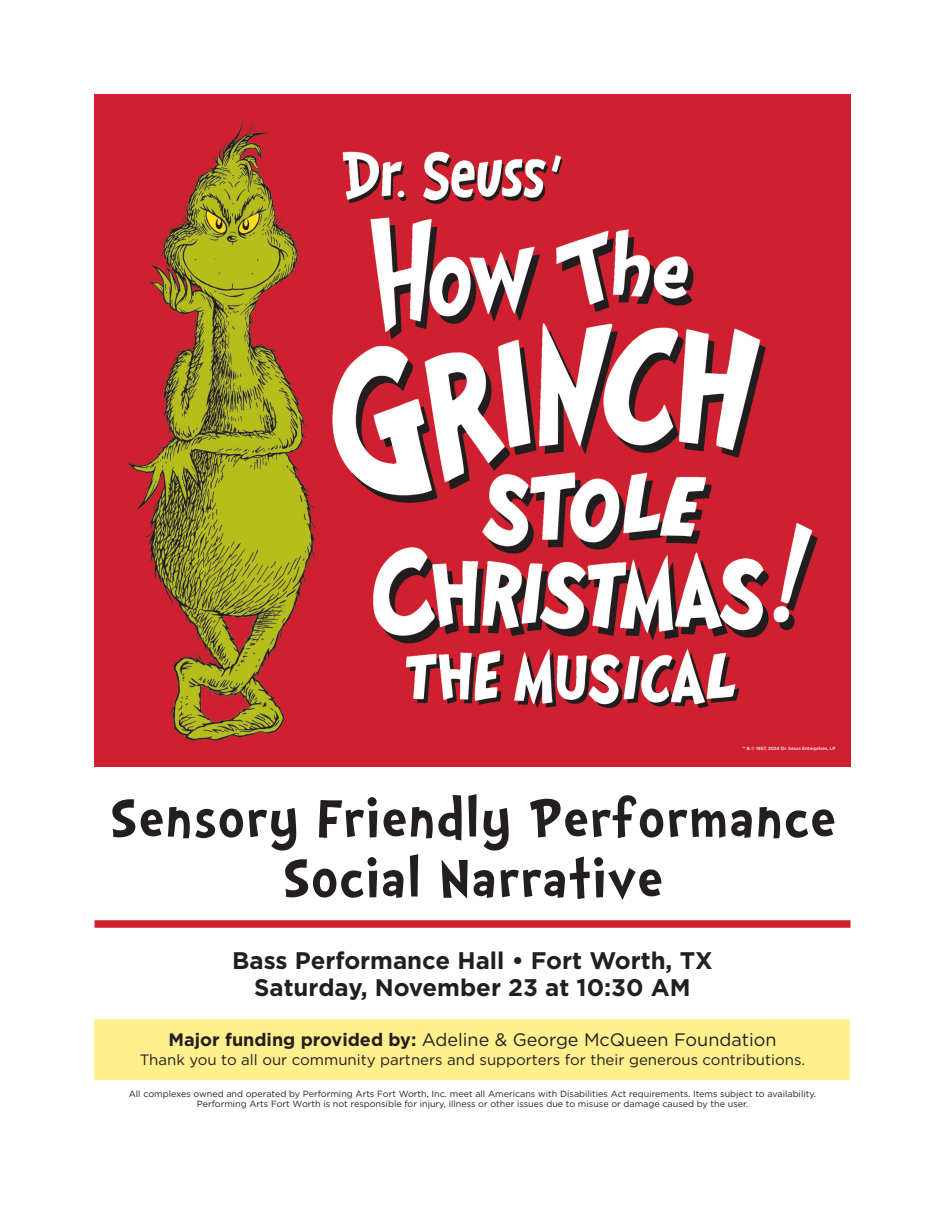
<style>
.page{position:relative;width:945px;height:1215px;background:#fff}
.page>*{position:absolute;margin:0;border:0;box-sizing:border-box;transform-origin:0 0}
.Main_Font_02{font:700 67.5px "Doctor Soos";color:#231f20}
.Main_Font_02-2{font:700 24px "Gotham";color:#231f20}
.Main_Font_02-3{font:18px "Gotham";color:#231f20}
.Main_Font_02-4{font:15px "Gotham";color:#231f20}
.Main_Font_02-5{font:9px/10.5px "Gotham";color:#231f20;text-align:center}
.Main_Font_02-6{font:500 4.5px "Gotham";letter-spacing:-.01em;color:#fff}
.s1{font-weight:700}
</style>
<div class="page">
<img style="left:94px;top:94px;width:756px;height:672px">
<div style="left:94px;top:920px;width:756px;height:8px;background:#d0202f"></div>
<div style="left:94px;top:1019px;width:756px;height:61px;background:#ffef8d"></div>
<p class="Main_Font_02-6" style="left:742px;top:746px;width:95px">™ &amp; © 1957, 2024 Dr. Seuss Enterprises, LP</p>
<p class="Main_Font_02" style="left:109px;top:784px;width:728px">Sensory Friendly Performance</p>
<p class="Main_Font_02" style="left:282px;top:844px;width:383px">Social Narrative</p>
<p class="Main_Font_02-2" style="left:232px;top:946px;width:482px">Bass Performance Hall • Fort Worth, TX</p>
<p class="Main_Font_02-2" style="left:254px;top:973px;width:438px">Saturday, November 23 at 10:30 AM</p>
<p class="Main_Font_02-3" style="left:169px;top:1028px;width:609px"><span class="s1">Major funding provided by:</span> Adeline &amp; George McQueen Foundation</p>
<p class="Main_Font_02-4" style="left:140px;top:1050px;width:667px">Thank you to all our community partners and supporters for their generous contributions.</p>
<p class="Main_Font_02-5" style="left:129px;top:1088px;width:689px">All complexes owned and operated by Performing Arts Fort Worth, Inc. meet all Americans with Disabilities Act requirements. Items subject to availability.<br>Performing Arts Fort Worth is not responsible for injury, illness or other issues due to misuse or damage caused by the user.</p>
</div>
